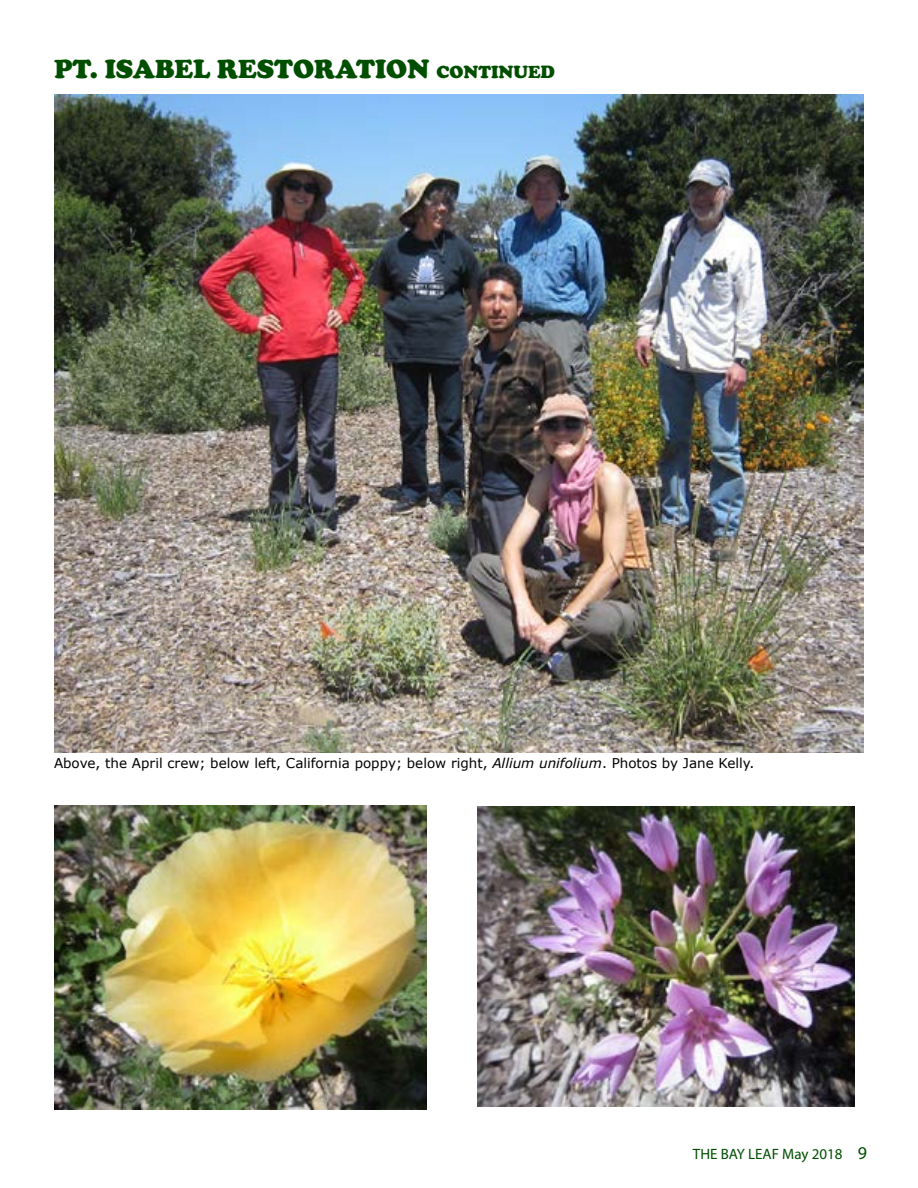
<style>
.page{position:relative;width:918px;height:1188px;background:#fff}
.page>*{position:absolute;margin:0;border:0;box-sizing:border-box;transform-origin:0 0}
.t1{font:900 27px "Cooper";color:#004e00}
.t2{font:15px "Myriad Pro";color:#004e00}
.t3{font:13.5px "Verdana";color:#000}
.s1{font-size:18px}
.s2{font-style:italic}
</style>
<div class="page">
<img style="left:54px;top:94px;width:810px;height:658px">
<img style="left:54px;top:806px;width:373px;height:304px">
<img style="left:477px;top:806px;width:378px;height:300px">
<h1 class="t1" style="left:54px;top:53px;width:503px">PT. ISABEL RESTORATION <span class="s1">CONTINUED</span></h1>
<p class="t3" style="left:54px;top:754px;width:702px">Above, the April crew; below left, California poppy; below right, <span class="s2">Allium unifolium</span>. Photos by Jane Kelly.</p>
<p class="t2" style="left:693px;top:1145px;width:176px">THE BAY LEAF May 2018 <span class="s1">9</span></p>
</div>
